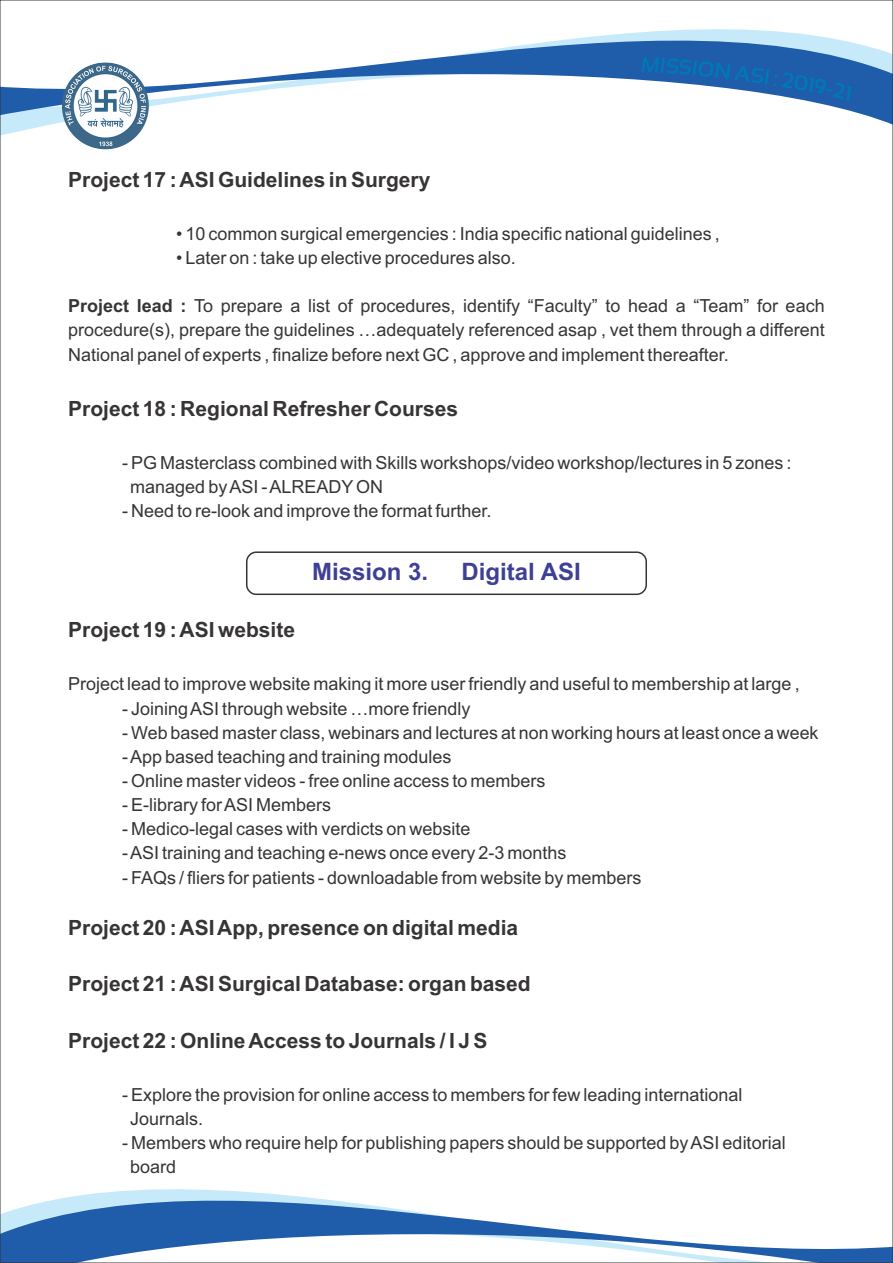
<style>
.page{position:relative;width:893px;height:1263px;background:#fff}
.page>*{position:absolute;margin:0;border:0;box-sizing:border-box;transform-origin:0 0}
.t1{font:700 24px "Arial";color:#3e4095}
.t2{font:700 21px "Arial";color:#373435}
.t3{font:18px/24.2px "Arial";color:#373435}
.t4{font:17.85px "Arial";color:#373435}
.s1{font-weight:700}
.s2{font-size:18px}
</style>
<div class="page">
<div style="left:246px;top:551px;width:401px;height:44px;border:2px solid #373435;border-radius:10px"></div>
<svg style="left:2px;top:29px;width:889px;height:117px"></svg>
<svg style="left:2px;top:1189px;width:889px;height:72px"></svg>
<img style="left:62px;top:62px;width:87px;height:87px;border-radius:50%">
<svg style="left:642px;top:57px;width:209px;height:44px"></svg>
<p class="t2" style="left:68px;top:172px;width:364px">Project 17 : ASI Guidelines in Surgery</p>
<p class="t3" style="left:176px;top:223px;width:545px">• 10 common surgical emergencies : India specific national guidelines ,</p>
<p class="t3" style="left:176px;top:247px;width:341px">• Later on : take up elective procedures also.</p>
<p class="t3" style="left:68px;top:296px;width:758px;text-align:justify"><span class="s1">Project lead :</span> To prepare a list of procedures, identify “Faculty” to head a “Team” for each procedure(s), prepare the guidelines …adequately referenced asap , vet them through a different National panel of experts , finalize before next GC , approve and implement thereafter.</p>
<p class="t2" style="left:68px;top:401px;width:391px">Project 18 : Regional Refresher Courses</p>
<p class="t3" style="left:130px;top:452px;width:663px;text-indent:-8px">- PG Masterclass combined with Skills workshops/video workshop/lectures in 5 zones : managed by ASI - ALREADYON</p>
<p class="t3" style="left:122px;top:501px;width:371px">- Need to re-look and improve the format further.</p>
<h1 class="t1" style="left:312px;top:563px;width:118px">Mission 3.</h1>
<h1 class="t1" style="left:462px;top:563px;width:121px">Digital ASI</h1>
<p class="t2" style="left:68px;top:622px;width:228px">Project 19 : ASI website</p>
<p class="t3" style="left:68px;top:674px;width:733px">Project lead to improve website making it more user friendly and useful to membership at large ,</p>
<p class="t3" style="left:122px;top:698px;width:350px">- Joining ASI through website …more friendly</p>
<p class="t4" style="left:122px;top:726px;width:698px"><span class="s2">-</span> Web based master class, webinars and lectures at non working hours at least once a week</p>
<p class="t3" style="left:122px;top:746px;width:331px">- App based teaching and training modules</p>
<p class="t3" style="left:122px;top:770px;width:425px">- Online master videos - free online access to members</p>
<p class="t3" style="left:122px;top:794px;width:211px">- E-library for ASI Members</p>
<p class="t3" style="left:122px;top:818px;width:350px">- Medico-legal cases with verdicts on website</p>
<p class="t3" style="left:122px;top:843px;width:446px">- ASI training and teaching e-news once every 2-3 months</p>
<p class="t3" style="left:122px;top:867px;width:521px">- FAQs / fliers for patients - downloadable from website by members</p>
<p class="t2" style="left:68px;top:920px;width:452px">Project 20 : ASI App, presence on digital media</p>
<p class="t2" style="left:68px;top:976px;width:464px">Project 21 : ASI Surgical Database: organ based</p>
<p class="t2" style="left:68px;top:1032px;width:421px">Project 22 : Online Access to Journals / I J S</p>
<p class="t3" style="left:130px;top:1084px;width:614px;text-indent:-8px">- Explore the provision for online access to members for few leading international<br>Journals.</p>
<p class="t3" style="left:130px;top:1132px;width:657px;text-indent:-8px">- Members who require help for publishing papers should be supported by ASI editorial board</p>
</div>
